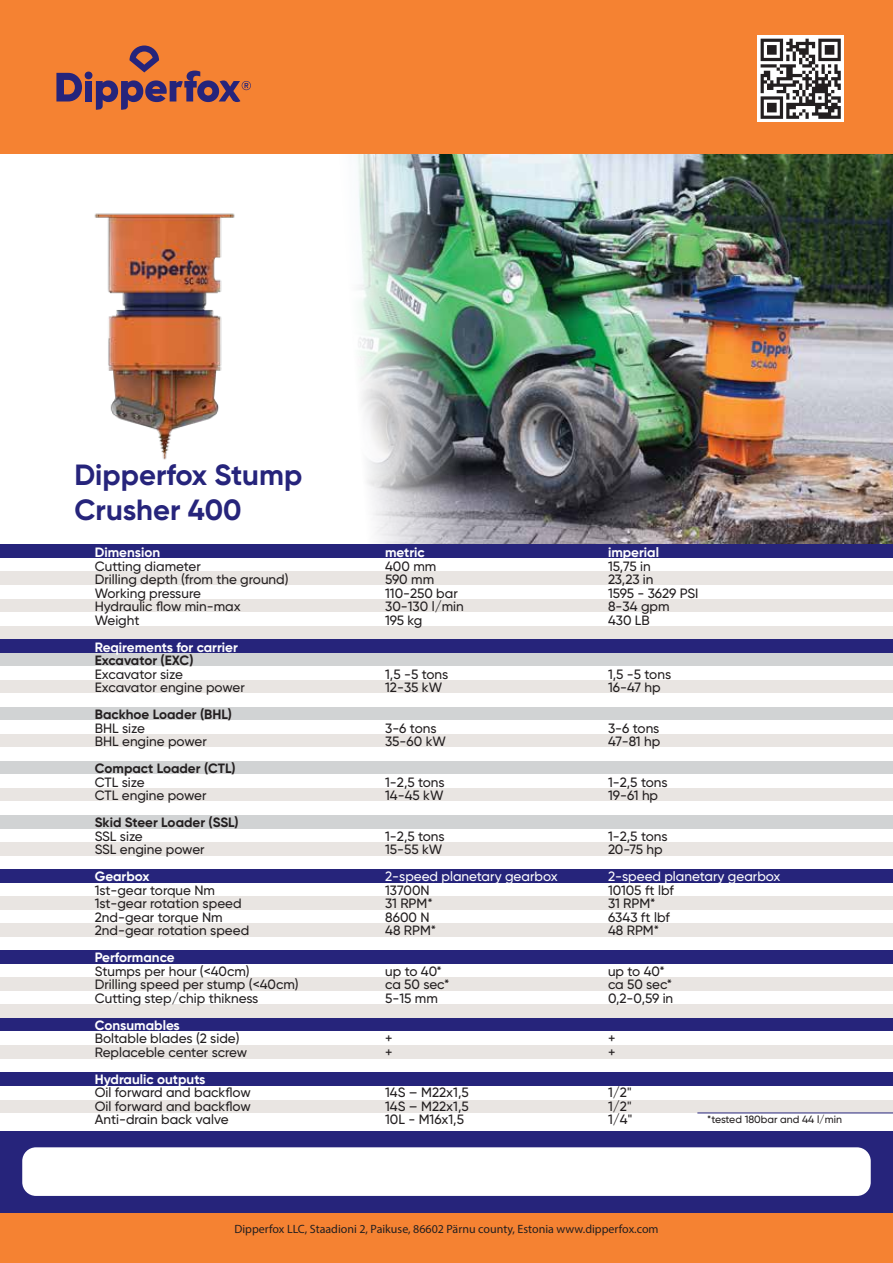
<style>
.page{position:relative;width:893px;height:1263px;background:#fff}
.page>*{position:absolute;margin:0;border:0;box-sizing:border-box;transform-origin:0 0}
.t1{font:700 29.25px/35.1px "Gilroy";color:#26247b}
.t2{font:500 13.5px/13.5px "Gilroy";color:#231f20}
.t3{font:700 13.5px "Gilroy";color:#fff}
.t4{font:700 13.5px "Gilroy";color:#231f20}
.t5{font:500 13.5px "Gilroy";color:#fff}
.t6{font:12px "Myriad Pro";color:#231f20}
.t7{font:500 10.5px "Gilroy";color:#231f20}
</style>
<div class="page">
<div style="left:0;top:1131px;width:893px;height:82px;background:#26247b"></div>
<div style="left:0;top:1213px;width:893px;height:50px;background:#f58232"></div>
<div style="left:21px;top:1146px;width:851px;height:51px;background:#fff;border-radius:15px"></div>
<div style="left:19px;top:1144px;width:855px;height:55px;border:3px solid #26247b;border-radius:15px"></div>
<img style="left:632px;top:153px;width:261px;height:392px">
<img style="left:0;top:153px;width:632px;height:392px">
<div style="left:0;top:545px;width:893px;height:13px;background:#26247b"></div>
<div style="left:0;top:572px;width:893px;height:13px;background:#e9e5e2"></div>
<div style="left:0;top:599px;width:893px;height:13px;background:#e9e5e2"></div>
<div style="left:0;top:626px;width:893px;height:13px;background:#e9e5e2"></div>
<div style="left:0;top:639px;width:893px;height:14px;background:#26247b"></div>
<div style="left:0;top:653px;width:893px;height:13px;background:#d1d3d4"></div>
<div style="left:0;top:680px;width:893px;height:13px;background:#e9e5e2"></div>
<div style="left:0;top:707px;width:893px;height:13px;background:#d1d3d4"></div>
<div style="left:0;top:734px;width:893px;height:13px;background:#e9e5e2"></div>
<div style="left:0;top:761px;width:893px;height:14px;background:#d1d3d4"></div>
<div style="left:0;top:788px;width:893px;height:14px;background:#e9e5e2"></div>
<div style="left:0;top:815px;width:893px;height:14px;background:#d1d3d4"></div>
<div style="left:0;top:842px;width:893px;height:14px;background:#e9e5e2"></div>
<div style="left:0;top:869px;width:893px;height:14px;background:#26247b"></div>
<div style="left:0;top:896px;width:893px;height:14px;background:#e9e5e2"></div>
<div style="left:0;top:923px;width:893px;height:14px;background:#e9e5e2"></div>
<div style="left:0;top:950px;width:893px;height:14px;background:#26247b"></div>
<div style="left:0;top:977px;width:893px;height:14px;background:#e9e5e2"></div>
<div style="left:0;top:1004px;width:893px;height:14px;background:#e9e5e2"></div>
<div style="left:0;top:1018px;width:893px;height:14px;background:#26247b"></div>
<div style="left:0;top:1045px;width:893px;height:14px;background:#e9e5e2"></div>
<div style="left:0;top:1072px;width:893px;height:14px;background:#26247b"></div>
<div style="left:0;top:1099px;width:893px;height:14px;background:#e9e5e2"></div>
<hr style="left:697px;top:1112px;width:196px;height:1px;background:#26247b">
<img style="left:87px;top:210px;width:159px;height:253px">
<div style="left:0;top:0;width:893px;height:153px;background:#f58232"></div>
<svg style="left:56px;top:46px;width:195px;height:64px"></svg>
<div style="left:757px;top:35px;width:87px;height:87px;background:#fff"></div>
<svg style="left:761px;top:39px;width:80px;height:80px"></svg>
<h1 class="t1" style="left:74px;top:457px;width:229px">Dipperfox Stump<br>Crusher 400</h1>
<p class="t3" style="left:95px;top:544px;width:67px">Dimension</p>
<p class="t2" style="left:95px;top:559px;width:195px">Cutting diameter<br>Drilling depth (from the ground)<br>Working pressure<br>Hydraulic flow min-max<br>Weight</p>
<p class="t3" style="left:95px;top:638px;width:145px">Reqirements for carrier</p>
<p class="t4" style="left:95px;top:652px;width:100px">Excavator (EXC)</p>
<p class="t2" style="left:95px;top:667px;width:152px">Excavator size<br>Excavator engine power</p>
<p class="t4" style="left:95px;top:706px;width:139px">Backhoe Loader (BHL)</p>
<p class="t2" style="left:95px;top:721px;width:114px">BHL size<br>BHL engine power</p>
<p class="t4" style="left:95px;top:760px;width:142px">Compact Loader (CTL)</p>
<p class="t2" style="left:95px;top:775px;width:113px">CTL size<br>CTL engine power</p>
<p class="t4" style="left:95px;top:814px;width:146px">Skid Steer Loader (SSL)</p>
<p class="t2" style="left:95px;top:829px;width:111px">SSL size<br>SSL engine power</p>
<p class="t3" style="left:95px;top:868px;width:56px">Gearbox</p>
<p class="t2" style="left:95px;top:883px;width:156px">1st-gear torque Nm<br>1st-gear rotation speed<br>2nd-gear torque Nm<br>2nd-gear rotation speed</p>
<p class="t3" style="left:95px;top:949px;width:81px">Performance</p>
<p class="t2" style="left:95px;top:964px;width:205px">Stumps per hour (&lt;40cm)<br>Drilling speed per stump (&lt;40cm)<br>Cutting step/chip thikness</p>
<p class="t3" style="left:95px;top:1016px;width:87px">Consumables</p>
<p class="t2" style="left:95px;top:1031px;width:154px">Boltable blades (2 side)<br>Replaceble center screw</p>
<p class="t3" style="left:95px;top:1070px;width:112px">Hydraulic outputs</p>
<p class="t2" style="left:95px;top:1085px;width:158px;text-align:justify">Oil forward and backflow Oil forward and backflow Anti-drain back valve</p>
<p class="t3" style="left:385px;top:544px;width:41px">metric</p>
<p class="t2" style="left:385px;top:559px;width:80px">400 mm<br>590 mm<br>110-250 bar<br>30-130 l/min<br>195 kg</p>
<p class="t2" style="left:385px;top:667px;width:65px">1,5 -5 tons<br>12-35 kW</p>
<p class="t2" style="left:385px;top:721px;width:62px">3-6 tons<br>35-60 kW</p>
<p class="t2" style="left:385px;top:775px;width:61px">1-2,5 tons<br>14-45 kW</p>
<p class="t2" style="left:385px;top:829px;width:61px">1-2,5 tons<br>15-55 kW</p>
<p class="t5" style="left:385px;top:868px;width:174px">2-speed planetary gearbox</p>
<p class="t2" style="left:385px;top:883px;width:53px">13700N<br>31 RPM*<br>8600 N<br>48 RPM*</p>
<p class="t2" style="left:385px;top:964px;width:66px">up to 40* ca 50 sec*<br>5-15 mm</p>
<p class="t2" style="left:385px;top:1031px;width:9px">+ +</p>
<p class="t2" style="left:385px;top:1085px;width:85px;text-align:justify">14S – M22x1,5<br>14S – M22x1,5<br>10L - M16x1,5</p>
<p class="t3" style="left:608px;top:544px;width:53px">imperial</p>
<p class="t2" style="left:608px;top:559px;width:92px">15,75 in<br>23,23 in<br>1595 - 3629 PSI<br>8-34 gpm<br>430 LB</p>
<p class="t2" style="left:608px;top:667px;width:65px">1,5 -5 tons<br>16-47 hp</p>
<p class="t2" style="left:608px;top:721px;width:54px">3-6 tons<br>47-81 hp</p>
<p class="t2" style="left:608px;top:775px;width:61px">1-2,5 tons<br>19-61 hp</p>
<p class="t2" style="left:608px;top:829px;width:61px">1-2,5 tons<br>20-75 hp</p>
<p class="t5" style="left:608px;top:868px;width:174px">2-speed planetary gearbox</p>
<p class="t2" style="left:608px;top:883px;width:67px">10105 ft lbf<br>31 RPM*<br>6343 ft lbf<br>48 RPM*</p>
<p class="t2" style="left:608px;top:964px;width:67px">up to 40* ca 50 sec*<br>0,2-0,59 in</p>
<p class="t2" style="left:608px;top:1031px;width:9px">+ +</p>
<p class="t2" style="left:608px;top:1085px;width:26px;text-align:justify">1/2" 1/2" 1/4"</p>
<p class="t7" style="left:707px;top:1113px;width:136px">*tested 180bar and 44 l/min</p>
<p class="t6" style="left:234px;top:1222px;width:426px">Dipperfox LLC, Staadioni 2, Paikuse, 86602 Pärnu county, Estonia www.dipperfox.com</p>
</div>
